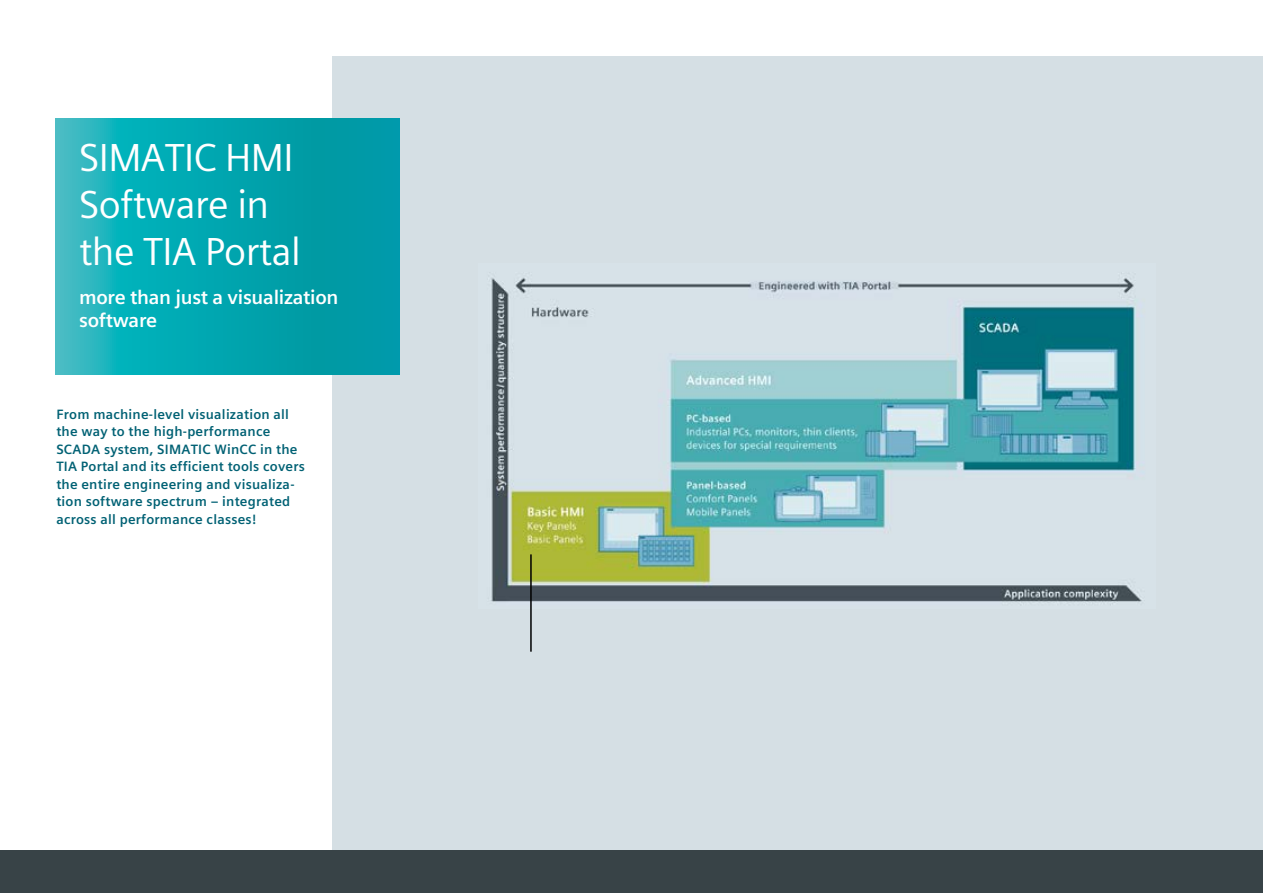
<style>
.page{position:relative;width:1263px;height:893px;background:#fff}
.page>*{position:absolute;margin:0;border:0;box-sizing:border-box;transform-origin:0 0}
.t1{font:39px/46.8px "Siemens Sans Global";letter-spacing:-.015em;color:#fff}
.t2{font:700 19.5px/23.4px "Siemens Sans Global";letter-spacing:-.015em;color:#fff}
.t3{font:700 13.5px/17.5px "Siemens Sans Global";letter-spacing:.015em;color:#006174}
</style>
<div class="page">
<div style="left:332px;top:56px;width:931px;height:802px;background:#d5dfe4"></div>
<img style="left:488px;top:273px;width:656px;height:331px">
<div style="left:0;top:850px;width:1263px;height:43px;background:#384347"></div>
<svg style="left:55px;top:119px;width:345px;height:256px;background:#08a6b0"></svg>
<hr style="left:530px;top:554px;width:2px;height:98px;background:#000">
<h1 class="t1" style="left:79px;top:134px;width:223px">SIMATIC HMI<br>Software in the TIA Portal</h1>
<h2 class="t2" style="left:79px;top:285px;width:261px">more than just a visualization software</h2>
<p class="t3" style="left:56px;top:405px;width:250px">From machine-level visualization all the way to the high-performance SCADA system, SIMATIC WinCC in the TIA Portal and its efficient tools covers the entire engineering and visualiza&shy;tion software spectrum – integrated across all performance classes!</p>
</div>
